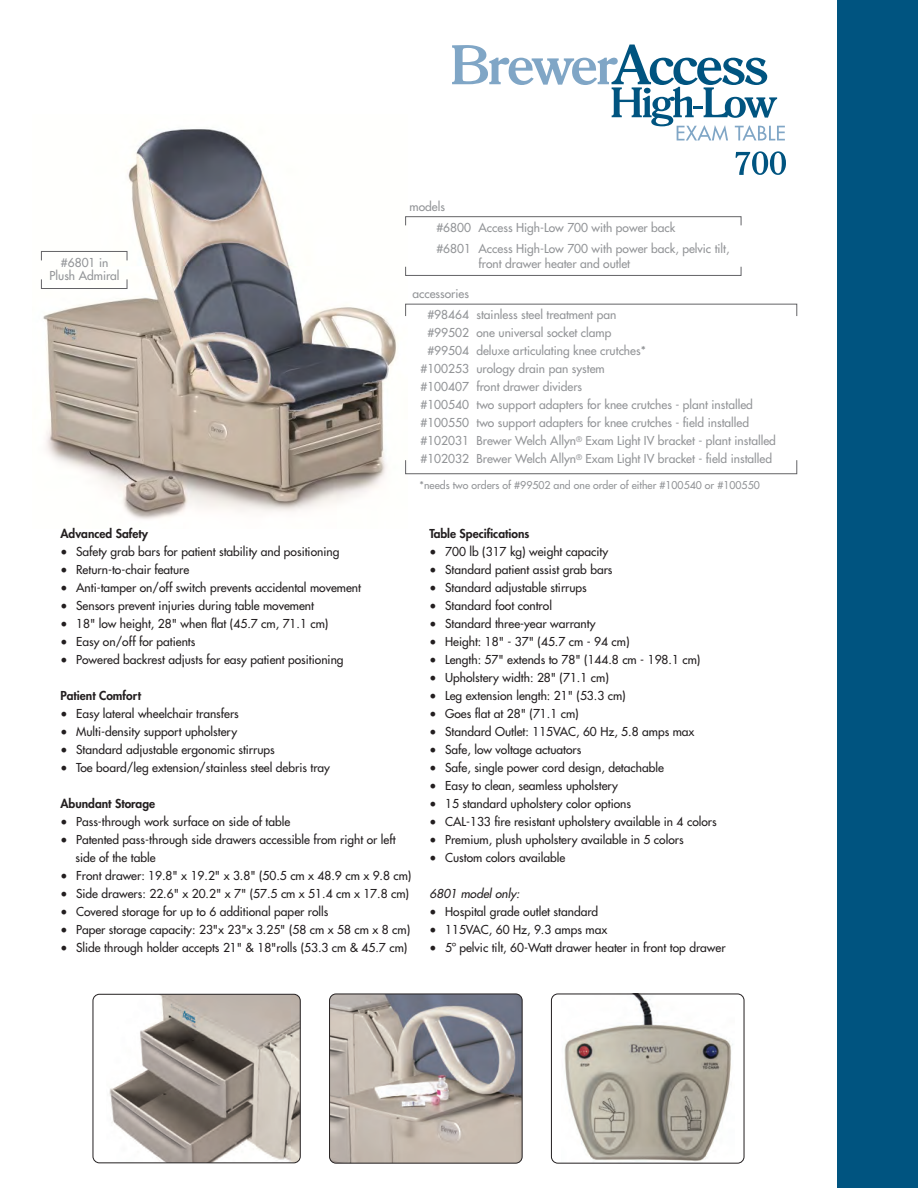
<style>
.page{position:relative;width:918px;height:1188px;background:#fff}
.page>*{position:absolute;margin:0;border:0;box-sizing:border-box;transform-origin:0 0}
.t1{font:12px/18px "Futura";color:#231f20}
.t2{font:12px/21px "Futura";color:#939598}
.t3{font:800 12px "Futura";color:#231f20}
.t4{font:italic 12px "Futura";color:#231f20}
.t5{font:10.5px "Futura";color:#939598}
.s1{font-family:"Minion Pro";font-size:18px}
</style>
<div class="page">
<div style="left:837px;top:0;width:81px;height:1188px;background:#005480"></div>
<img style="left:40px;top:129px;width:367px;height:390px">
<img style="left:331px;top:994px;width:190px;height:168px">
<div style="left:329px;top:994px;width:194px;height:170px;border:1px solid #231f20;border-radius:6px"></div>
<img style="left:109px;top:994px;width:190px;height:169px">
<div style="left:93px;top:994px;width:208px;height:169px;border:1px solid #231f20;border-radius:6px"></div>
<img style="left:564px;top:996px;width:169px;height:166px">
<div style="left:551px;top:994px;width:193px;height:170px;border:1px solid #231f20;border-radius:6px"></div>
<svg style="left:452px;top:45px;width:333px;height:96px"></svg>
<svg style="left:736px;top:151px;width:50px;height:24px"></svg>
<svg style="left:41px;top:251px;width:87px;height:38px"></svg>
<svg style="left:405px;top:216px;width:337px;height:60px"></svg>
<svg style="left:405px;top:303px;width:393px;height:171px"></svg>
<p class="t2" style="left:50px;top:255px;width:72px;line-height:13.5px;text-align:center">#6801 in<br>Plush Admiral</p>
<p class="t2" style="left:436px;top:196px;width:295px;text-indent:-27px">models<br>#6800 Access High-Low 700 with power back<br>#6801 Access High-Low 700 with power back, pelvic tilt,</p>
<p class="t2" style="left:479px;top:253px;width:153px">front drawer heater and outlet</p>
<p class="t2" style="left:427px;top:283px;width:190px;text-indent:-15px">accessories<br>#98464 stainless steel treatment pan</p>
<p class="t2" style="left:427px;top:322px;width:186px">#99502 one universal socket clamp</p>
<p class="t2" style="left:427px;top:340px;width:220px">#99504 deluxe articulating knee crutches*</p>
<p class="t2" style="left:420px;top:358px;width:186px">#100253 urology drain pan system</p>
<p class="t2" style="left:420px;top:376px;width:163px">#100407 front drawer dividers</p>
<p class="t2" style="left:420px;top:394px;width:334px">#100540 two support adapters for knee crutches - plant installed</p>
<p class="t2" style="left:420px;top:412px;width:330px">#100550 two support adapters for knee crutches - field installed</p>
<p class="t2" style="left:420px;top:430px;width:357px">#102031 Brewer Welch Allyn<sup>®</sup> Exam Light IV bracket - plant installed</p>
<p class="t2" style="left:420px;top:448px;width:353px">#102032 Brewer Welch Allyn<sup>®</sup> Exam Light IV bracket - field installed</p>
<p class="t5" style="left:420px;top:478px;width:342px">*needs two orders of #99502 and one order of either #100540 or #100550</p>
<p class="t3" style="left:60px;top:526px;width:89px">Advanced Safety</p>
<p class="t1" style="left:60px;top:543px;width:280px"><span class="s1">•</span> Safety grab bars for patient stability and positioning</p>
<p class="t1" style="left:60px;top:561px;width:130px"><span class="s1">•</span> Return-to-chair feature</p>
<p class="t1" style="left:60px;top:579px;width:302px"><span class="s1">•</span> Anti-tamper on/off switch prevents accidental movement</p>
<p class="t1" style="left:60px;top:597px;width:255px"><span class="s1">•</span> Sensors prevent injuries during table movement</p>
<p class="t1" style="left:60px;top:615px;width:269px"><span class="s1">•</span> 18" low height, 28" when flat (45.7 cm, 71.1 cm)</p>
<p class="t1" style="left:60px;top:633px;width:136px"><span class="s1">•</span> Easy on/off for patients</p>
<p class="t1" style="left:60px;top:651px;width:285px"><span class="s1">•</span> Powered backrest adjusts for easy patient positioning</p>
<p class="t3" style="left:60px;top:688px;width:82px">Patient Comfort</p>
<p class="t1" style="left:60px;top:705px;width:180px"><span class="s1">•</span> Easy lateral wheelchair transfers</p>
<p class="t1" style="left:60px;top:723px;width:178px"><span class="s1">•</span> Multi-density support upholstery</p>
<p class="t1" style="left:60px;top:741px;width:216px"><span class="s1">•</span> Standard adjustable ergonomic stirrups</p>
<p class="t1" style="left:60px;top:759px;width:271px"><span class="s1">•</span> Toe board/leg extension/stainless steel debris tray</p>
<p class="t3" style="left:60px;top:796px;width:96px">Abundant Storage</p>
<p class="t1" style="left:60px;top:813px;width:231px"><span class="s1">•</span> Pass-through work surface on side of table</p>
<p class="t1" style="left:75px;top:831px;width:322px;text-indent:-15px"><span class="s1">•</span> Patented pass-through side drawers accessible from right or left side of the table</p>
<p class="t1" style="left:60px;top:867px;width:353px"><span class="s1">•</span> Front drawer: 19.8" x 19.2" x 3.8" (50.5 cm x 48.9 cm x 9.8 cm)</p>
<p class="t1" style="left:60px;top:885px;width:350px"><span class="s1">•</span> Side drawers: 22.6" x 20.2" x 7" (57.5 cm x 51.4 cm x 17.8 cm)</p>
<p class="t1" style="left:60px;top:903px;width:270px"><span class="s1">•</span> Covered storage for up to 6 additional paper rolls</p>
<p class="t1" style="left:60px;top:921px;width:351px"><span class="s1">•</span> Paper storage capacity: 23"x 23"x 3.25" (58 cm x 58 cm x 8 cm)</p>
<p class="t1" style="left:60px;top:939px;width:348px"><span class="s1">•</span> Slide through holder accepts 21" &amp; 18"rolls (53.3 cm &amp; 45.7 cm)</p>
<p class="t3" style="left:429px;top:526px;width:101px">Table Specifications</p>
<p class="t1" style="left:429px;top:543px;width:180px"><span class="s1">•</span> 700 lb (317 kg) weight capacity</p>
<p class="t1" style="left:429px;top:561px;width:185px"><span class="s1">•</span> Standard patient assist grab bars</p>
<p class="t1" style="left:429px;top:579px;width:159px"><span class="s1">•</span> Standard adjustable stirrups</p>
<p class="t1" style="left:429px;top:597px;width:124px"><span class="s1">•</span> Standard foot control</p>
<p class="t1" style="left:429px;top:615px;width:168px"><span class="s1">•</span> Standard three-year warranty</p>
<p class="t1" style="left:429px;top:633px;width:202px"><span class="s1">•</span> Height: 18" - 37" (45.7 cm - 94 cm)</p>
<p class="t1" style="left:429px;top:651px;width:272px"><span class="s1">•</span> Length: 57" extends to 78" (144.8 cm - 198.1 cm)</p>
<p class="t1" style="left:429px;top:669px;width:181px"><span class="s1">•</span> Upholstery width: 28" (71.1 cm)</p>
<p class="t1" style="left:429px;top:687px;width:198px"><span class="s1">•</span> Leg extension length: 21" (53.3 cm)</p>
<p class="t1" style="left:429px;top:705px;width:151px"><span class="s1">•</span> Goes flat at 28" (71.1 cm)</p>
<p class="t1" style="left:429px;top:723px;width:267px"><span class="s1">•</span> Standard Outlet: 115VAC, 60 Hz, 5.8 amps max</p>
<p class="t1" style="left:429px;top:741px;width:153px"><span class="s1">•</span> Safe, low voltage actuators</p>
<p class="t1" style="left:429px;top:759px;width:236px"><span class="s1">•</span> Safe, single power cord design, detachable</p>
<p class="t1" style="left:429px;top:777px;width:190px"><span class="s1">•</span> Easy to clean, seamless upholstery</p>
<p class="t1" style="left:429px;top:795px;width:203px"><span class="s1">•</span> 15 standard upholstery color options</p>
<p class="t1" style="left:429px;top:813px;width:289px"><span class="s1">•</span> CAL-133 fire resistant upholstery available in 4 colors</p>
<p class="t1" style="left:429px;top:831px;width:256px"><span class="s1">•</span> Premium, plush upholstery available in 5 colors</p>
<p class="t1" style="left:429px;top:849px;width:137px"><span class="s1">•</span> Custom colors available</p>
<p class="t4" style="left:429px;top:886px;width:92px">6801 model only:</p>
<p class="t1" style="left:429px;top:903px;width:170px"><span class="s1">•</span> Hospital grade outlet standard</p>
<p class="t1" style="left:429px;top:921px;width:179px"><span class="s1">•</span> 115VAC, 60 Hz, 9.3 amps max</p>
<p class="t1" style="left:429px;top:939px;width:298px"><span class="s1">•</span> 5º pelvic tilt, 60-Watt drawer heater in front top drawer</p>
</div>
